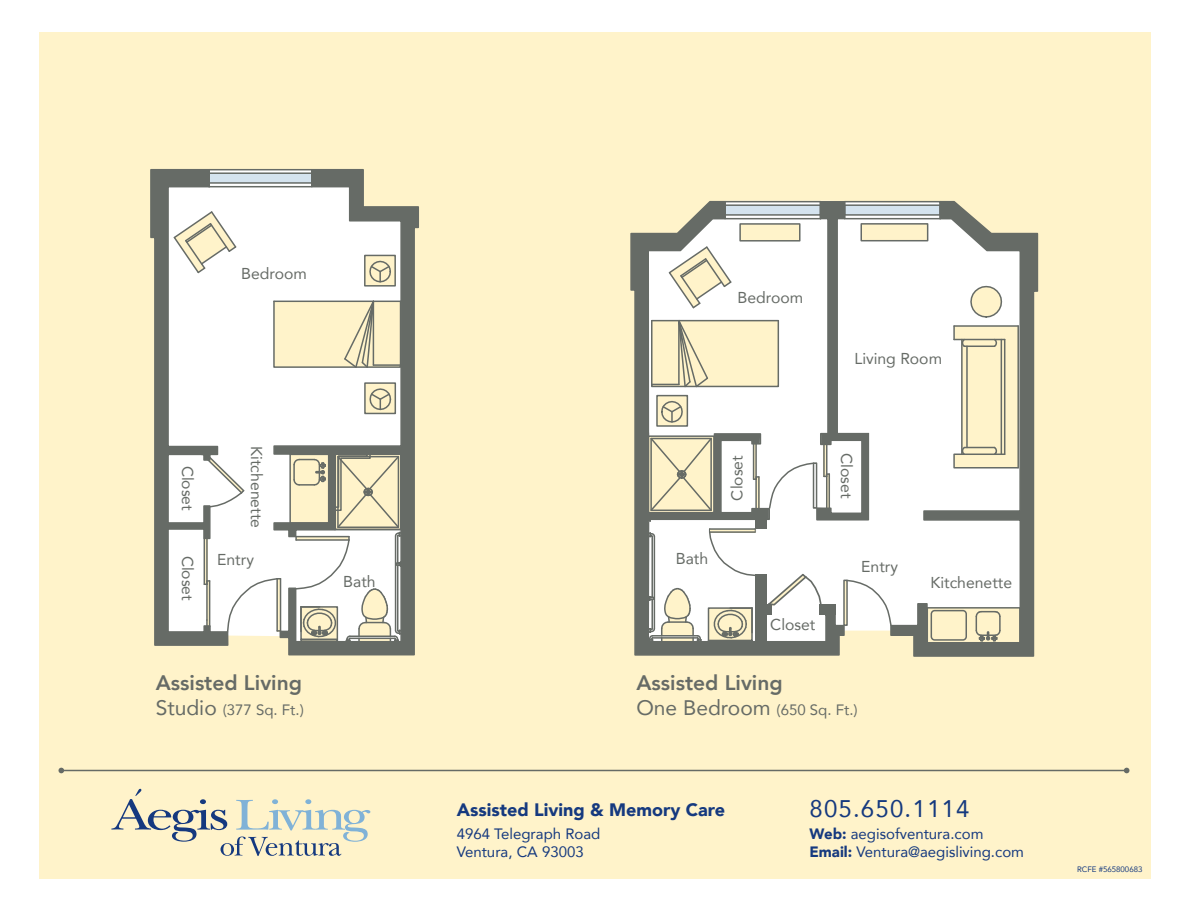
<style>
.page{position:relative;width:1188px;height:918px;background:#fff}
.page>*{position:absolute;margin:0;border:0;box-sizing:border-box;transform-origin:0 0}
.t1{font:24px "Avenir";letter-spacing:.05em;color:#15397f}
.t2{font:800 21px "Avenir";color:#666b66}
.t3{font:900 18px "Avenir";color:#15397f}
.t4{font:15.75px "Avenir";color:#666b66}
.t5{font:15px/18px "Avenir";color:#15397f}
.t6{font:15px "Avenir";color:#666b66}
.t7{font:7.8px "Avenir";color:#15397f}
.s1{font-size:21px}
.s2{font-weight:900}
</style>
<div class="page">
<div style="left:39px;top:33px;width:1112px;height:846px;background:#fff3ca"></div>
<hr style="left:61px;top:770px;width:1066px;height:1px;background:#666b66">
<svg style="left:58px;top:768px;width:6px;height:5px"></svg>
<svg style="left:1124px;top:768px;width:6px;height:5px"></svg>
<svg style="left:846px;top:579px;width:43px;height:48px;background:#f8f8f8"></svg>
<div style="left:843px;top:580px;width:5px;height:46px;border:2px solid #666b66"></div>
<svg style="left:889px;top:200px;width:150px;height:457px"></svg>
<svg style="left:630px;top:232px;width:216px;height:424px;background:#c9cac3"></svg>
<svg style="left:766px;top:572px;width:57px;height:35px;background:#ecece9"></svg>
<svg style="left:953px;top:326px;width:67px;height:143px"></svg>
<hr style="left:961px;top:340px;width:2px;height:114px;background:#666b66">
<hr style="left:966px;top:346px;width:2px;height:102px;background:#666b66">
<hr style="left:1001px;top:340px;width:1px;height:114px;background:#666b66">
<hr style="left:1004px;top:340px;width:1px;height:114px;background:#666b66">
<hr style="left:954px;top:339px;width:51px;height:1px;background:#666b66">
<hr style="left:954px;top:325px;width:64px;height:2px;background:#666b66">
<hr style="left:1017px;top:326px;width:2px;height:142px;background:#666b66">
<svg style="left:970px;top:285px;width:33px;height:34px"></svg>
<svg style="left:647px;top:200px;width:295px;height:323px"></svg>
<div style="left:755px;top:575px;width:11px;height:71px;background:#666b66"></div>
<div style="left:755px;top:514px;width:11px;height:15px;background:#666b66"></div>
<div style="left:819px;top:605px;width:17px;height:10px;background:#666b66"></div>
<div style="left:756px;top:604px;width:16px;height:11px;background:#666b66"></div>
<svg style="left:288px;top:206px;width:131px;height:450px"></svg>
<svg style="left:150px;top:168px;width:251px;height:479px"></svg>
<svg style="left:111px;top:789px;width:259px;height:67px"></svg>
<p class="t4" style="left:241px;top:261px;width:67px">Bedroom</p>
<p class="t4" style="left:200px;top:466px;width:47px;rotate:90deg">Closet</p>
<p class="t4" style="left:200px;top:556px;width:47px;rotate:90deg">Closet</p>
<p class="t4" style="left:269px;top:446px;width:83px;rotate:90deg">Kitchenette</p>
<p class="t4" style="left:217px;top:547px;width:38px">Entry</p>
<h2 class="t2" style="left:156px;top:664px;width:148px">Assisted Living</h2>
<p class="t6" style="left:156px;top:698px;width:150px"><span class="s1">Studio</span> (377 Sq. Ft.)</p>
<p class="t4" style="left:343px;top:569px;width:34px">Bath</p>
<p class="t4" style="left:738px;top:285px;width:67px">Bedroom</p>
<p class="t4" style="left:855px;top:346px;width:89px">Living Room</p>
<p class="t4" style="left:676px;top:546px;width:34px">Bath</p>
<p class="t4" style="left:724px;top:501px;width:47px;rotate:-90deg">Closet</p>
<p class="t4" style="left:770px;top:612px;width:47px">Closet</p>
<p class="t4" style="left:859px;top:453px;width:47px;rotate:90deg">Closet</p>
<p class="t4" style="left:861px;top:554px;width:38px">Entry</p>
<p class="t4" style="left:930px;top:570px;width:83px">Kitchenette</p>
<h2 class="t2" style="left:636px;top:664px;width:148px">Assisted Living</h2>
<p class="t6" style="left:636px;top:698px;width:223px"><span class="s1">One Bedroom</span> (650 Sq. Ft.)</p>
<p class="t3" style="left:457px;top:794px;width:270px">Assisted Living &amp; Memory Care</p>
<p class="t5" style="left:457px;top:824px;width:145px">4964 Telegraph Road<br>Ventura, CA 93003</p>
<h1 class="t1" style="left:809px;top:789px;width:161px">805.650.1114</h1>
<p class="t5" style="left:809px;top:824px;width:216px"><span class="s2">Web:</span> aegisofventura.com<br><span class="s2">Email:</span> Ventura@aegisliving.com</p>
<p class="t7" style="left:1077px;top:863px;width:67px">RCFE #565800683</p>
</div>
